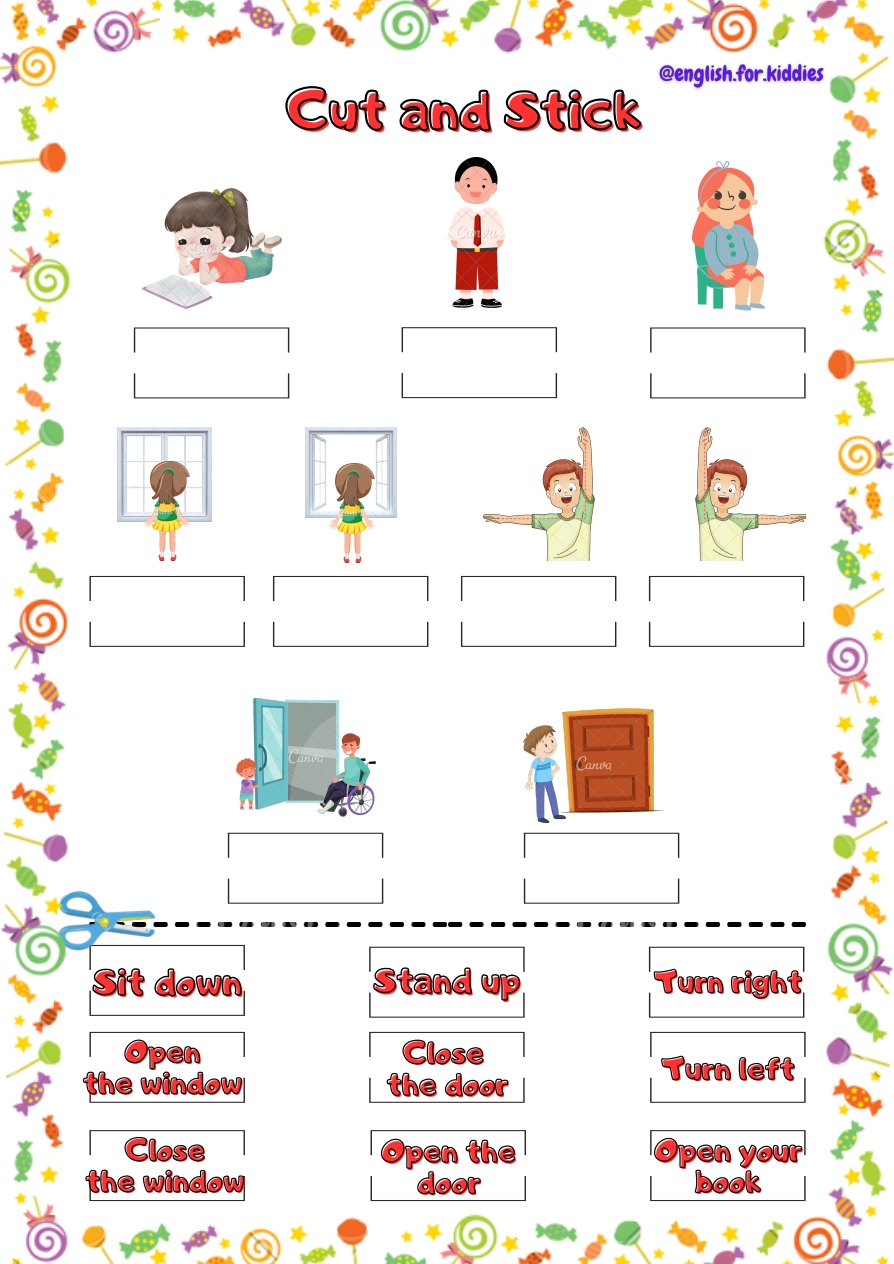
<style>
.page{position:relative;width:894px;height:1264px;background:#fff}
.page>*{position:absolute;margin:0;border:0;box-sizing:border-box;transform-origin:0 0}
.t1{font:56.85px "Adigiana Toybox";color:#ff3131}
.t2{font:38.25px "Adigiana Toybox";color:#ff3131}
.t3{font:36.3px "Adigiana Toybox";color:#ff3131}
.t4{font:31.8px "Adigiana Toybox";color:#ff3131}
.t5{font:31.5px "Adigiana Toybox";color:#ff3131}
</style>
<div class="page">
<img style="left:0;top:0;width:893px;height:1263px">
<svg style="left:285px;top:85px;width:358px;height:97px"></svg>
<img style="left:654px;top:56px;width:174px;height:38px">
<svg style="left:370px;top:1130px;width:156px;height:70px"></svg>
<svg style="left:648px;top:946px;width:156px;height:76px"></svg>
<svg style="left:650px;top:1031px;width:155px;height:78px"></svg>
<svg style="left:369px;top:1071px;width:155px;height:53px"></svg>
<svg style="left:83px;top:944px;width:162px;height:179px"></svg>
<svg style="left:89px;top:1130px;width:156px;height:32px"></svg>
<svg style="left:85px;top:1168px;width:160px;height:53px"></svg>
<svg style="left:369px;top:946px;width:155px;height:119px"></svg>
<svg style="left:650px;top:1130px;width:155px;height:70px"></svg>
<p class="t1" style="left:288px;top:74px;width:357px">Cut and Stick</p>
<p class="t2" style="left:95px;top:957px;width:150px">Sit down</p>
<p class="t5" style="left:126px;top:1031px;width:77px">Open</p>
<p class="t5" style="left:84px;top:1062px;width:161px">the window</p>
<p class="t5" style="left:126px;top:1129px;width:82px">Close</p>
<p class="t5" style="left:86px;top:1160px;width:161px">the window</p>
<p class="t3" style="left:375px;top:957px;width:148px">Stand up</p>
<p class="t4" style="left:404px;top:1032px;width:83px">Close</p>
<p class="t4" style="left:388px;top:1064px;width:123px">the door</p>
<p class="t4" style="left:383px;top:1130px;width:135px">Open the</p>
<p class="t4" style="left:418px;top:1162px;width:65px">door</p>
<p class="t4" style="left:655px;top:961px;width:149px">Turn right</p>
<p class="t4" style="left:662px;top:1048px;width:134px">Turn left</p>
<p class="t4" style="left:655px;top:1129px;width:148px">Open your</p>
<p class="t4" style="left:696px;top:1161px;width:68px">book</p>
</div>
